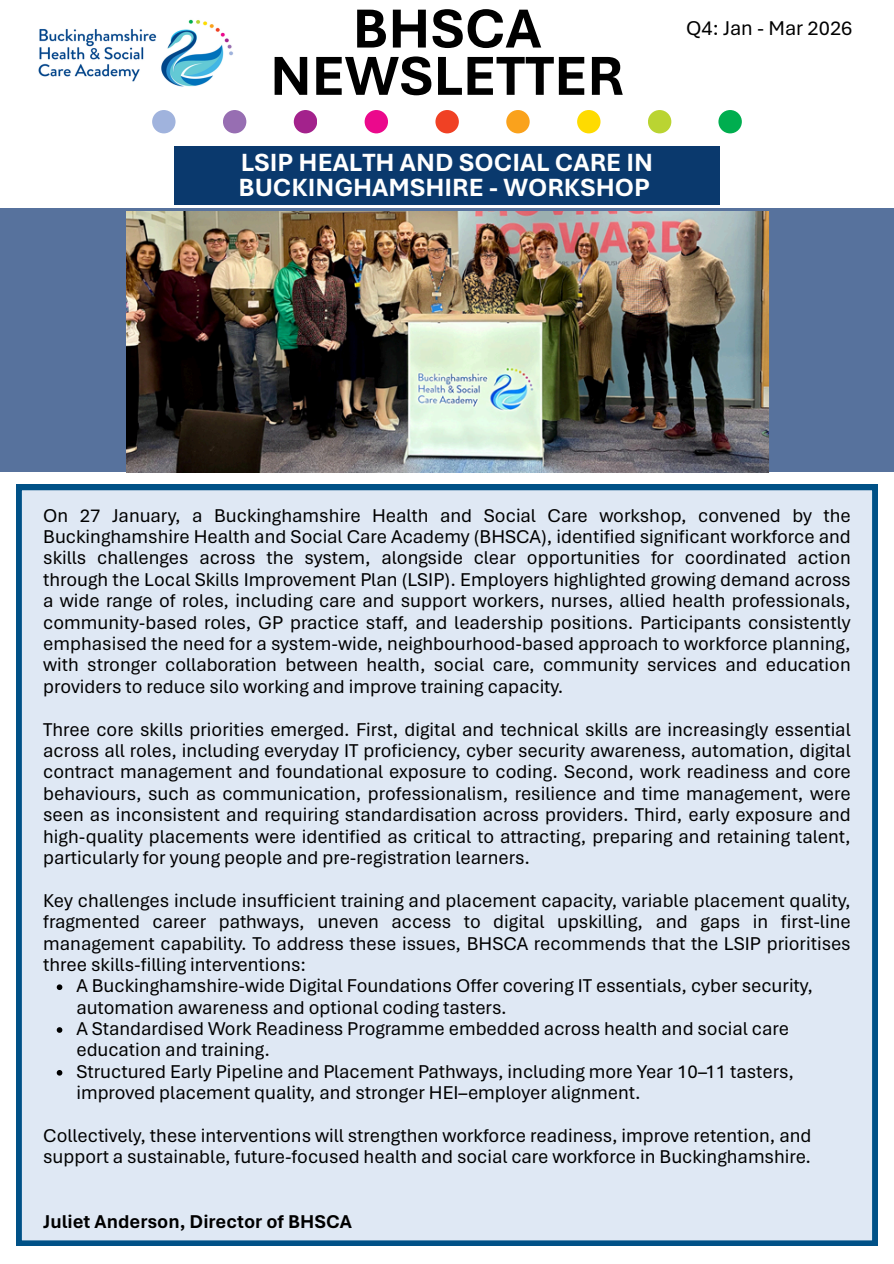
<style>
.page{position:relative;width:894px;height:1264px;background:#fff}
.page>*{position:absolute;margin:0;border:0;box-sizing:border-box;transform-origin:0 0}
.t1{font:700 57.6px/47.2px "Aptos";color:#000;text-align:center}
.t2{font:700 26.1px/24.8px "Aptos";color:#fff}
.t3{font:21px "Aptos";color:#000}
.t4{font:19.5px/21.5px "Aptos";color:#000;text-align:justify}
.t5{font:700 19.5px "Aptos";color:#000}
</style>
<div class="page">
<div style="left:718px;top:110px;width:23px;height:23px;background:#00ae4f"></div>
<div style="left:435px;top:110px;width:23px;height:23px;background:#f04124"></div>
<svg style="left:648px;top:110px;width:23px;height:23px"></svg>
<div style="left:577px;top:110px;width:23px;height:23px;background:#fedb01"></div>
<div style="left:506px;top:110px;width:23px;height:23px;background:#faa21c"></div>
<svg style="left:364px;top:110px;width:24px;height:23px"></svg>
<div style="left:294px;top:110px;width:23px;height:23px;background:#a3228c"></div>
<div style="left:223px;top:110px;width:23px;height:23px;background:#976eb2"></div>
<div style="left:152px;top:110px;width:23px;height:23px;background:#a0b3dd"></div>
<img style="left:38px;top:19px;width:196px;height:68px">
<div style="left:16px;top:484px;width:861px;height:761px;background:#dfe8f4"></div>
<div style="left:0;top:209px;width:893px;height:263px;background:#57729d"></div>
<div style="left:174px;top:146px;width:545px;height:58px;background:#0a396d"></div>
<img style="left:126px;top:211px;width:643px;height:261px">
<svg style="left:57px;top:984px;width:5px;height:6px"></svg>
<svg style="left:57px;top:1027px;width:5px;height:5px"></svg>
<svg style="left:57px;top:1069px;width:5px;height:6px"></svg>
<h1 class="t1" style="left:270px;top:5px;width:355px">BHSCA<br>NEWSLETTER</h1>
<h2 class="t2" style="left:238px;top:150px;width:416px">LSIP HEALTH AND SOCIAL CARE IN<br>BUCKINGHAMSHIRE - WORKSHOP</h2>
<p class="t3" style="left:686px;top:15px;width:168px">Q4: Jan - Mar 2026</p>
<p class="t4" style="left:43px;top:504px;width:808px">On 27 January, a Buckinghamshire Health and Social Care workshop, convened by the Buckinghamshire Health and Social Care Academy (BHSCA), identified significant workforce and skills challenges across the system, alongside clear opportunities for coordinated action through the Local Skills Improvement Plan (LSIP). Employers highlighted growing demand across a wide range of roles, including care and support workers, nurses, allied health professionals, community-based roles, GP practice staff, and leadership positions. Participants consistently emphasised the need for a system-wide, neighbourhood-based approach to workforce planning, with stronger collaboration between health, social care, community services and education providers to reduce silo working and improve training capacity.</p>
<p class="t4" style="left:43px;top:718px;width:808px">Three core skills priorities emerged. First, digital and technical skills are increasingly essential across all roles, including everyday IT proficiency, cyber security awareness, automation, digital contract management and foundational exposure to coding. Second, work readiness and core behaviours, such as communication, professionalism, resilience and time management, were seen as inconsistent and requiring standardisation across providers. Third, early exposure and high-quality placements were identified as critical to attracting, preparing and retaining talent, particularly for young people and pre-registration learners.</p>
<p class="t4" style="left:43px;top:889px;width:808px">Key challenges include insufficient training and placement capacity, variable placement quality,</p>
<p class="t4" style="left:43px;top:911px;width:808px">fragmented career pathways, uneven access to digital upskilling, and gaps in first-line</p>
<p class="t4" style="left:43px;top:932px;width:808px">management capability. To address these issues, BHSCA recommends that the LSIP prioritises</p>
<p class="t4" style="left:43px;top:953px;width:264px">three skills-filling interventions:</p>
<p class="t4" style="left:76px;top:975px;width:737px">A Buckinghamshire-wide Digital Foundations Offer covering IT essentials, cyber security,</p>
<p class="t4" style="left:76px;top:996px;width:432px">automation awareness and optional coding tasters.</p>
<p class="t4" style="left:76px;top:1017px;width:713px">A Standardised Work Readiness Programme embedded across health and social care</p>
<p class="t4" style="left:76px;top:1039px;width:195px">education and training.</p>
<p class="t4" style="left:76px;top:1060px;width:718px">Structured Early Pipeline and Placement Pathways, including more Year 10–11 tasters,</p>
<p class="t4" style="left:76px;top:1082px;width:565px">improved placement quality, and stronger HEI–employer alignment.</p>
<p class="t4" style="left:43px;top:1124px;width:769px">Collectively, these interventions will strengthen workforce readiness, improve retention, and support a sustainable, future-focused health and social care workforce in Buckinghamshire.</p>
<p class="t5" style="left:43px;top:1209px;width:310px">Juliet Anderson, Director of BHSCA</p>
</div>
